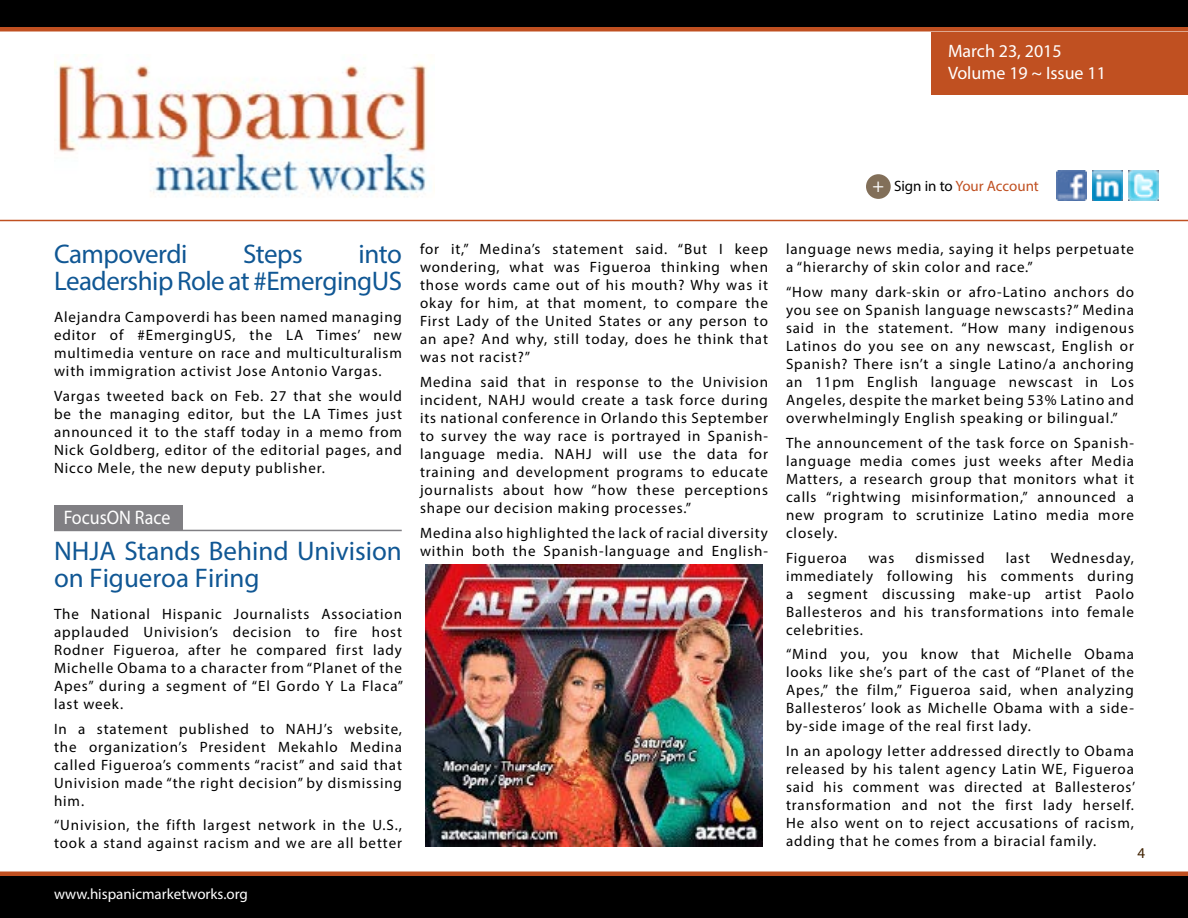
<style>
.page{position:relative;width:1188px;height:918px;background:#fff}
.page>*{position:absolute;margin:0;border:0;box-sizing:border-box;transform-origin:0 0}
.t1{font:27px/27px "Myriad Pro";letter-spacing:-.02em;color:#105794;text-align:right}
.t2{font:27px/27px "Myriad Pro";color:#105794}
.t3{font:19.65px "Myriad Pro";color:#fff;scale:.92 1}
.t4{font:18px/21.6px "Myriad Pro";color:#fff}
.t5{font:15px/18px "Myriad Pro";letter-spacing:.06em;color:#000;text-align:justify}
.t6{font:15px "Myriad Pro";color:#fff}
.t7{font:15px "Myriad Pro";color:#c05021}
.t8{font:15px "Myriad Pro";color:#3f2100}
.s1{font-size:19.5px;color:#fff}
.s2{color:#000}
</style>
<div class="page">
<div style="left:0;top:874px;width:1188px;height:44px;background:#000"></div>
<hr style="left:0;top:872px;width:1188px;height:4px;background:#c05021">
<div style="left:0;top:27px;width:1188px;height:5px;background:#c05021"></div>
<div style="left:932px;top:32px;width:256px;height:62px;background:#c05021"></div>
<img style="left:1057px;top:170px;width:30px;height:30px">
<img style="left:1129px;top:170px;width:30px;height:30px">
<img style="left:1093px;top:170px;width:30px;height:30px">
<div style="left:866px;top:174px;width:25px;height:25px;background:#826f59;border-radius:50%"></div>
<div style="left:0;top:0;width:1188px;height:27px;background:#000"></div>
<hr style="left:0;top:220px;width:1188px;height:1px;background:#c05021">
<img style="left:54px;top:54px;width:381px;height:144px">
<div style="left:54px;top:505px;width:129px;height:25px;background:#807f83"></div>
<hr style="left:54px;top:530px;width:348px;height:1px;background:#807f83">
<img style="left:425px;top:565px;width:338px;height:281px">
<p class="t4" style="left:948px;top:40px;width:159px">March 23, 2015<br>Volume 19 ~ Issue 11</p>
<p class="t7" style="left:872px;top:177px;width:168px"><span class="s1">+</span> <span class="s2">Sign in to</span> Your Account</p>
<h1 class="t1" style="left:54px;top:240px;width:135px">Campoverdi</h1>
<h1 class="t1" style="left:243px;top:240px;width:61px">Steps</h1>
<h1 class="t1" style="left:54px;top:240px;width:350px">into<br>Leadership Role at #EmergingUS</h1>
<p class="t5" style="left:54px;top:307px;width:350px">Alejandra Campoverdi has been named managing editor of #EmergingUS, the LA Times’ new multimedia venture on race and multiculturalism with immigration activist Jose Antonio Vargas.</p>
<p class="t5" style="left:54px;top:386px;width:350px">Vargas tweeted back on Feb. 27 that she would be the managing editor, but the LA Times just announced it to the staff today in a memo from Nick Goldberg, editor of the editorial pages, and Nicco Mele, the new deputy publisher.</p>
<h2 class="t3" style="left:64px;top:505px;width:118px">FocusON Race</h2>
<h1 class="t2" style="left:54px;top:537px;width:349px">NHJA Stands Behind Univision on Figueroa Firing</h1>
<p class="t5" style="left:54px;top:604px;width:351px">The National Hispanic Journalists Association applauded Univision’s decision to fire host Rodner Figueroa, after he compared first lady Michelle Obama to a character from “Planet of the Apes” during a segment of “El Gordo Y La Flaca” last week.</p>
<p class="t5" style="left:54px;top:719px;width:350px">In a statement published to NAHJ’s website, the organization’s President Mekahlo Medina called Figueroa’s comments “racist” and said that Univision made “the right decision” by dismissing him.</p>
<p class="t5" style="left:54px;top:816px;width:350px">“Univision, the fifth largest network in the U.S., took a stand against racism and we are all better</p>
<p class="t6" style="left:54px;top:884px;width:195px">www.hispanicmarketworks.org</p>
<p class="t5" style="left:420px;top:240px;width:350px">for it,” Medina’s statement said. “But I keep wondering, what was Figueroa thinking when those words came out of his mouth? Why was it okay for him, at that moment, to compare the First Lady of the United States or any person to an ape? And why, still today, does he think that was not racist?”</p>
<p class="t5" style="left:420px;top:373px;width:350px">Medina said that in response to the Univision incident, NAHJ would create a task force during its national conference in Orlando this September to survey the way race is portrayed in Spanish&shy;language media. NAHJ will use the data for training and development programs to educate journalists about how “how these perceptions shape our decision making processes.”</p>
<p class="t5" style="left:420px;top:523px;width:350px">Medina also highlighted the lack of racial diversity within both the Spanish-language and English-</p>
<p class="t5" style="left:786px;top:240px;width:350px">language news media, saying it helps perpetuate a “hierarchy of skin color and race.”</p>
<p class="t5" style="left:786px;top:283px;width:350px">“How many dark-skin or afro-Latino anchors do you see on Spanish language newscasts?” Medina said in the statement. “How many indigenous Latinos do you see on any newscast, English or Spanish? There isn’t a single Latino/a anchoring an 11pm English language newscast in Los Angeles, despite the market being 53% Latino and overwhelmingly English speaking or bilingual.”</p>
<p class="t5" style="left:786px;top:433px;width:350px">The announcement of the task force on Spanish&shy;language media comes just weeks after Media Matters, a research group that monitors what it calls “rightwing misinformation,” announced a new program to scrutinize Latino media more closely.</p>
<p class="t5" style="left:786px;top:548px;width:63px">Figueroa</p>
<p class="t5" style="left:868px;top:548px;width:27px">was</p>
<p class="t5" style="left:916px;top:548px;width:70px">dismissed</p>
<p class="t5" style="left:1006px;top:548px;width:26px">last</p>
<p class="t5" style="left:786px;top:548px;width:350px;text-indent:265px">Wednesday, immediately following his comments during a segment discussing make-up artist Paolo Ballesteros and his transformations into female celebrities.</p>
<p class="t5" style="left:786px;top:645px;width:350px">“Mind you, you know that Michelle Obama looks like she’s part of the cast of “Planet of the Apes,” the film,” Figueroa said, when analyzing Ballesteros’ look as Michelle Obama with a side&shy;by-side image of the real first lady.</p>
<p class="t5" style="left:786px;top:742px;width:351px">In an apology letter addressed directly to Obama released by his talent agency Latin WE, Figueroa said his comment was directed at Ballesteros’ transformation and not the first lady herself.<br>He also went on to reject accusations of racism, adding that he comes from a biracial family.</p>
<p class="t8" style="left:1137px;top:844px;width:9px">4</p>
</div>
